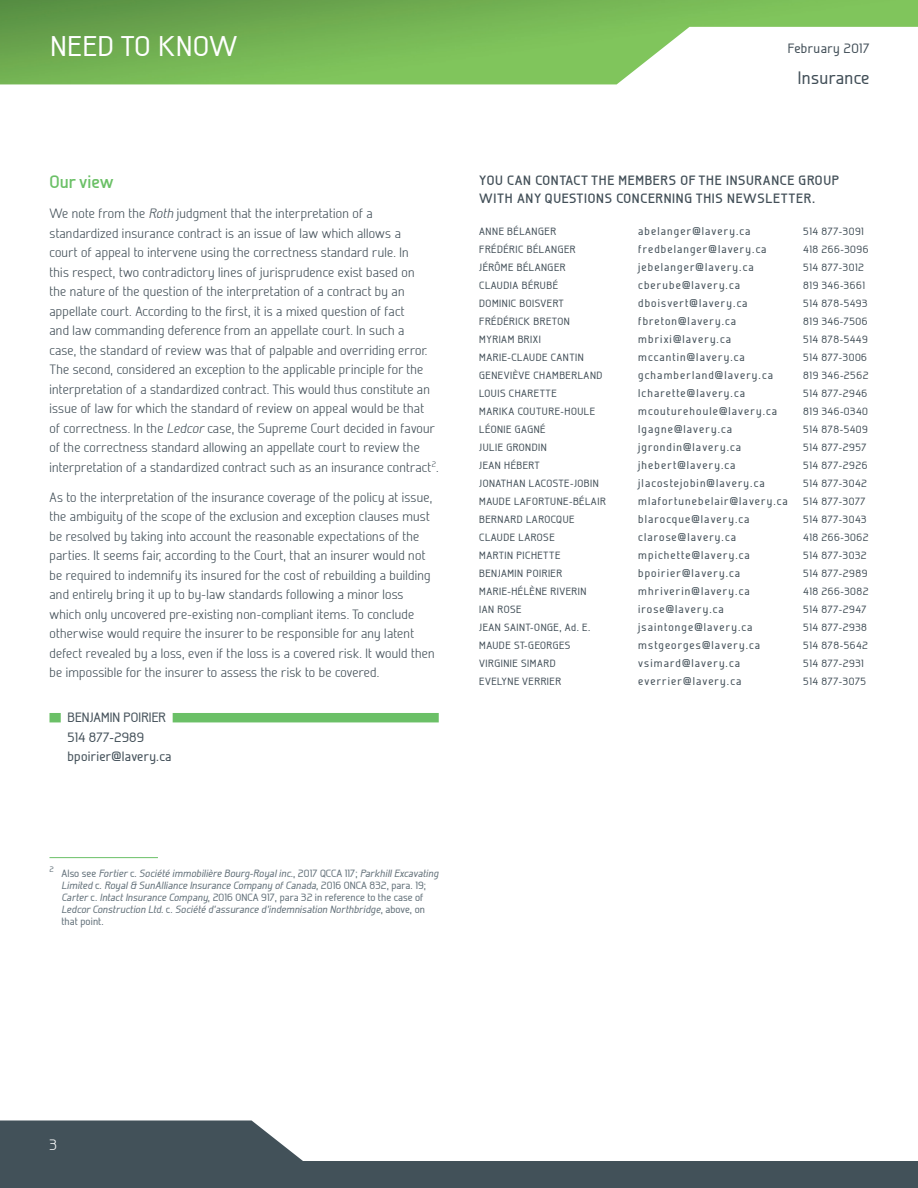
<style>
.page{position:relative;width:918px;height:1188px;background:#fff}
.page>*{position:absolute;margin:0;border:0;box-sizing:border-box;transform-origin:0 0}
.t1{font:500 28.5px "Galette";letter-spacing:.03em;color:#fff}
.t2{font:500 18px "Galette";letter-spacing:.02em;color:#424f58}
.TEXTE_COURANT{font:700 18px "Galette";color:#6bc067}
.t3{font:300 15px "Galette";color:#fff}
.TEXTE_COURANT-2{font:300 13.5px/19.5px "Galette";letter-spacing:.02em;color:#424f58}
.SOUS-TITRE_LISTE{font:700 13.5px/18px "Galette";letter-spacing:.05em;color:#424f58}
.EMAIL{font:500 13.5px "Galette";letter-spacing:.02em;color:#424f58}
.AUTEUR{font:500 13.5px "Galette";letter-spacing:.01em;color:#424f58}
.TÉLÉPHONE{font:500 13.5px "Galette";letter-spacing:.01em;color:#424f58}
.LISTE{font:500 11.25px "Galette";letter-spacing:.1em;color:#424f58}
.LISTE-2{font:500 10.5px "Galette";letter-spacing:.05em;color:#424f58}
.FOOTNOTE_1ere{font:italic 500 10.5px/12px "Galette";letter-spacing:.01em;color:#63717a}
.s1{font-style:italic}
.s2{font-style:normal}
</style>
<div class="page">
<svg style="left:0;top:1120px;width:918px;height:68px;fill:#425159"></svg>
<img style="left:0;top:0;width:918px;height:84px">
<div style="left:50px;top:713px;width:389px;height:9px;background:#6bc067"></div>
<div style="left:61px;top:712px;width:112px;height:12px;background:#fff"></div>
<hr style="left:50px;top:857px;width:108px;height:1px;background:#6bc067">
<h1 class="t1" style="left:51px;top:29px;width:189px">NEED TO KNOW</h1>
<p class="EMAIL" style="left:788px;top:40px;width:83px">February 2017</p>
<h2 class="t2" style="left:798px;top:67px;width:73px">Insurance</h2>
<p class="TEXTE_COURANT" style="left:50px;top:171px;width:66px">Our view</p>
<p class="TEXTE_COURANT-2" style="left:50px;top:204px;width:391px">We note from the <span class="s1">Roth</span> judgment that the interpretation of a standardized insurance contract is an issue of law which allows a<br>court of appeal to intervene using the correctness standard rule. In<br>this respect, two contradictory lines of jurisprudence exist based on<br>the nature of the question of the interpretation of a contract by an appellate court. According to the first, it is a mixed question of fact<br>and law commanding deference from an appellate court. In such a<br>case, the standard of review was that of palpable and overriding error.<br>The second, considered an exception to the applicable principle for the interpretation of a standardized contract. This would thus constitute an issue of law for which the standard of review on appeal would be that<br>of correctness. In the <span class="s1">Ledcor</span> case, the Supreme Court decided in favour of the correctness standard allowing an appellate court to review the interpretation of a standardized contract such as an insurance contract<sup>2</sup>.</p>
<p class="TEXTE_COURANT-2" style="left:50px;top:487px;width:387px">As to the interpretation of the insurance coverage of the policy at issue, the ambiguity of the scope of the exclusion and exception clauses must be resolved by taking into account the reasonable expectations of the parties. It seems fair, according to the Court, that an insurer would not be required to indemnify its insured for the cost of rebuilding a building and entirely bring it up to by-law standards following a minor loss which only uncovered pre-existing non-compliant items. To conclude otherwise would require the insurer to be responsible for any latent defect revealed by a loss, even if the loss is a covered risk. It would then be impossible for the insurer to assess the risk to be covered.</p>
<p class="AUTEUR" style="left:68px;top:710px;width:100px">BENJAMIN POIRIER</p>
<p class="TÉLÉPHONE" style="left:68px;top:729px;width:78px">514 877-2989</p>
<p class="EMAIL" style="left:68px;top:749px;width:105px">bpoirier@lavery.ca</p>
<p class="SOUS-TITRE_LISTE" style="left:479px;top:171px;width:361px">YOU CAN CONTACT THE MEMBERS OF THE INSURANCE GROUP<br>WITH ANY QUESTIONS CONCERNING THIS NEWSLETTER.</p>
<p class="LISTE-2" style="left:479px;top:225px;width:78px">ANNE BÉLANGER</p>
<p class="LISTE" style="left:638px;top:224px;width:114px">abelanger@lavery.ca</p>
<p class="LISTE-2" style="left:803px;top:225px;width:62px">514 877-3091</p>
<p class="LISTE-2" style="left:479px;top:243px;width:98px">FRÉDÉRIC BÉLANGER</p>
<p class="LISTE" style="left:638px;top:242px;width:130px">fredbelanger@lavery.ca</p>
<p class="LISTE-2" style="left:803px;top:243px;width:67px">418 266-3096</p>
<p class="LISTE-2" style="left:479px;top:261px;width:88px">JÉRÔME BÉLANGER</p>
<p class="LISTE" style="left:638px;top:260px;width:117px">jebelanger@lavery.ca</p>
<p class="LISTE-2" style="left:803px;top:261px;width:62px">514 877-3012</p>
<p class="LISTE-2" style="left:479px;top:279px;width:80px">CLAUDIA BÉRUBÉ</p>
<p class="LISTE" style="left:638px;top:278px;width:103px">cberube@lavery.ca</p>
<p class="LISTE-2" style="left:803px;top:279px;width:63px">819 346-3661</p>
<p class="LISTE-2" style="left:479px;top:297px;width:86px">DOMINIC BOISVERT</p>
<p class="LISTE" style="left:638px;top:296px;width:111px">dboisvert@lavery.ca</p>
<p class="LISTE-2" style="left:803px;top:297px;width:66px">514 878-5493</p>
<p class="LISTE-2" style="left:479px;top:315px;width:92px">FRÉDÉRICK BRETON</p>
<p class="LISTE" style="left:638px;top:314px;width:99px">fbreton@lavery.ca</p>
<p class="LISTE-2" style="left:803px;top:315px;width:66px">819 346-7506</p>
<p class="LISTE-2" style="left:479px;top:333px;width:63px">MYRIAM BRIXI</p>
<p class="LISTE" style="left:638px;top:332px;width:94px">mbrixi@lavery.ca</p>
<p class="LISTE-2" style="left:803px;top:333px;width:66px">514 878-5449</p>
<p class="LISTE-2" style="left:479px;top:351px;width:106px">MARIE-CLAUDE CANTIN</p>
<p class="LISTE" style="left:638px;top:350px;width:108px">mccantin@lavery.ca</p>
<p class="LISTE-2" style="left:803px;top:351px;width:65px">514 877-3006</p>
<p class="LISTE-2" style="left:479px;top:369px;width:125px">GENEVIÈVE CHAMBERLAND</p>
<p class="LISTE" style="left:638px;top:368px;width:136px">gchamberland@lavery.ca</p>
<p class="LISTE-2" style="left:803px;top:369px;width:67px">819 346-2562</p>
<p class="LISTE-2" style="left:479px;top:387px;width:79px">LOUIS CHARETTE</p>
<p class="LISTE" style="left:638px;top:386px;width:108px">lcharette@lavery.ca</p>
<p class="LISTE-2" style="left:803px;top:387px;width:66px">514 877-2946</p>
<p class="LISTE-2" style="left:479px;top:405px;width:117px">MARIKA COUTURE-HOULE</p>
<p class="LISTE" style="left:638px;top:404px;width:140px">mcouturehoule@lavery.ca</p>
<p class="LISTE-2" style="left:803px;top:405px;width:66px">819 346-0340</p>
<p class="LISTE-2" style="left:479px;top:423px;width:68px">LÉONIE GAGNÉ</p>
<p class="LISTE" style="left:638px;top:422px;width:95px">lgagne@lavery.ca</p>
<p class="LISTE-2" style="left:803px;top:423px;width:66px">514 878-5409</p>
<p class="LISTE-2" style="left:479px;top:441px;width:69px">JULIE GRONDIN</p>
<p class="LISTE" style="left:638px;top:440px;width:104px">jgrondin@lavery.ca</p>
<p class="LISTE-2" style="left:803px;top:441px;width:65px">514 877-2957</p>
<p class="LISTE-2" style="left:479px;top:459px;width:62px">JEAN HÉBERT</p>
<p class="LISTE" style="left:638px;top:458px;width:99px">jhebert@lavery.ca</p>
<p class="LISTE-2" style="left:803px;top:459px;width:66px">514 877-2926</p>
<p class="LISTE-2" style="left:479px;top:477px;width:121px">JONATHAN LACOSTE-JOBIN</p>
<p class="LISTE" style="left:638px;top:476px;width:128px">jlacostejobin@lavery.ca</p>
<p class="LISTE-2" style="left:803px;top:477px;width:65px">514 877-3042</p>
<p class="LISTE-2" style="left:479px;top:495px;width:128px">MAUDE LAFORTUNE-BÉLAIR</p>
<p class="LISTE" style="left:638px;top:494px;width:151px">mlafortunebelair@lavery.ca</p>
<p class="LISTE-2" style="left:803px;top:495px;width:64px">514 877-3077</p>
<p class="LISTE-2" style="left:479px;top:513px;width:97px">BERNARD LAROCQUE</p>
<p class="LISTE" style="left:638px;top:512px;width:113px">blarocque@lavery.ca</p>
<p class="LISTE-2" style="left:803px;top:513px;width:65px">514 877-3043</p>
<p class="LISTE-2" style="left:479px;top:531px;width:77px">CLAUDE LAROSE</p>
<p class="LISTE" style="left:638px;top:530px;width:99px">clarose@lavery.ca</p>
<p class="LISTE-2" style="left:803px;top:531px;width:67px">418 266-3062</p>
<p class="LISTE-2" style="left:479px;top:549px;width:83px">MARTIN PICHETTE</p>
<p class="LISTE" style="left:638px;top:548px;width:113px">mpichette@lavery.ca</p>
<p class="LISTE-2" style="left:803px;top:549px;width:65px">514 877-3032</p>
<p class="LISTE-2" style="left:479px;top:567px;width:84px">BENJAMIN POIRIER</p>
<p class="LISTE" style="left:638px;top:566px;width:103px">bpoirier@lavery.ca</p>
<p class="LISTE-2" style="left:803px;top:567px;width:66px">514 877-2989</p>
<p class="LISTE-2" style="left:479px;top:585px;width:109px">MARIE-HÉLÈNE RIVERIN</p>
<p class="LISTE" style="left:638px;top:584px;width:113px">mhriverin@lavery.ca</p>
<p class="LISTE-2" style="left:803px;top:585px;width:67px">418 266-3082</p>
<p class="LISTE-2" style="left:479px;top:603px;width:44px">IAN ROSE</p>
<p class="LISTE" style="left:638px;top:602px;width:87px">irose@lavery.ca</p>
<p class="LISTE-2" style="left:803px;top:603px;width:65px">514 877-2947</p>
<p class="LISTE-2" style="left:479px;top:621px;width:112px">JEAN SAINT-ONGE, Ad. E.</p>
<p class="LISTE" style="left:638px;top:620px;width:116px">jsaintonge@lavery.ca</p>
<p class="LISTE-2" style="left:803px;top:621px;width:65px">514 877-2938</p>
<p class="LISTE-2" style="left:479px;top:639px;width:93px">MAUDE ST-GEORGES</p>
<p class="LISTE" style="left:638px;top:638px;width:123px">mstgeorges@lavery.ca</p>
<p class="LISTE-2" style="left:803px;top:639px;width:66px">514 878-5642</p>
<p class="LISTE-2" style="left:479px;top:657px;width:78px">VIRGINIE SIMARD</p>
<p class="LISTE" style="left:638px;top:656px;width:103px">vsimard@lavery.ca</p>
<p class="LISTE-2" style="left:803px;top:657px;width:62px">514 877-2931</p>
<p class="LISTE-2" style="left:479px;top:675px;width:83px">EVELYNE VERRIER</p>
<p class="LISTE" style="left:638px;top:674px;width:105px">everrier@lavery.ca</p>
<p class="LISTE-2" style="left:803px;top:675px;width:64px">514 877-3075</p>
<p class="FOOTNOTE_1ere" style="left:62px;top:867px;width:378px;text-indent:-12px"><sup>2</sup> <span class="s2">Also see</span> Fortier <span class="s2">c.</span> Société immobilière Bourg-Royal inc.<span class="s2">, 2017 QCCA 117;</span> Parkhill Excavating Limited <span class="s2">c.</span> Royal &amp; SunAlliance Insurance Company of Canada<span class="s2">, 2016 ONCA 832, para. 19; </span>Carter <span class="s2">c.</span> Intact Insurance Company<span class="s2">, 2016 ONCA 917, para 32 in reference to the case of </span>Ledcor Construction Ltd. <span class="s2">c.</span> Société d’assurance d’indemnisation Northbridge<span class="s2">, above, on that point.</span></p>
<p class="t3" style="left:50px;top:1136px;width:9px">3</p>
</div>
